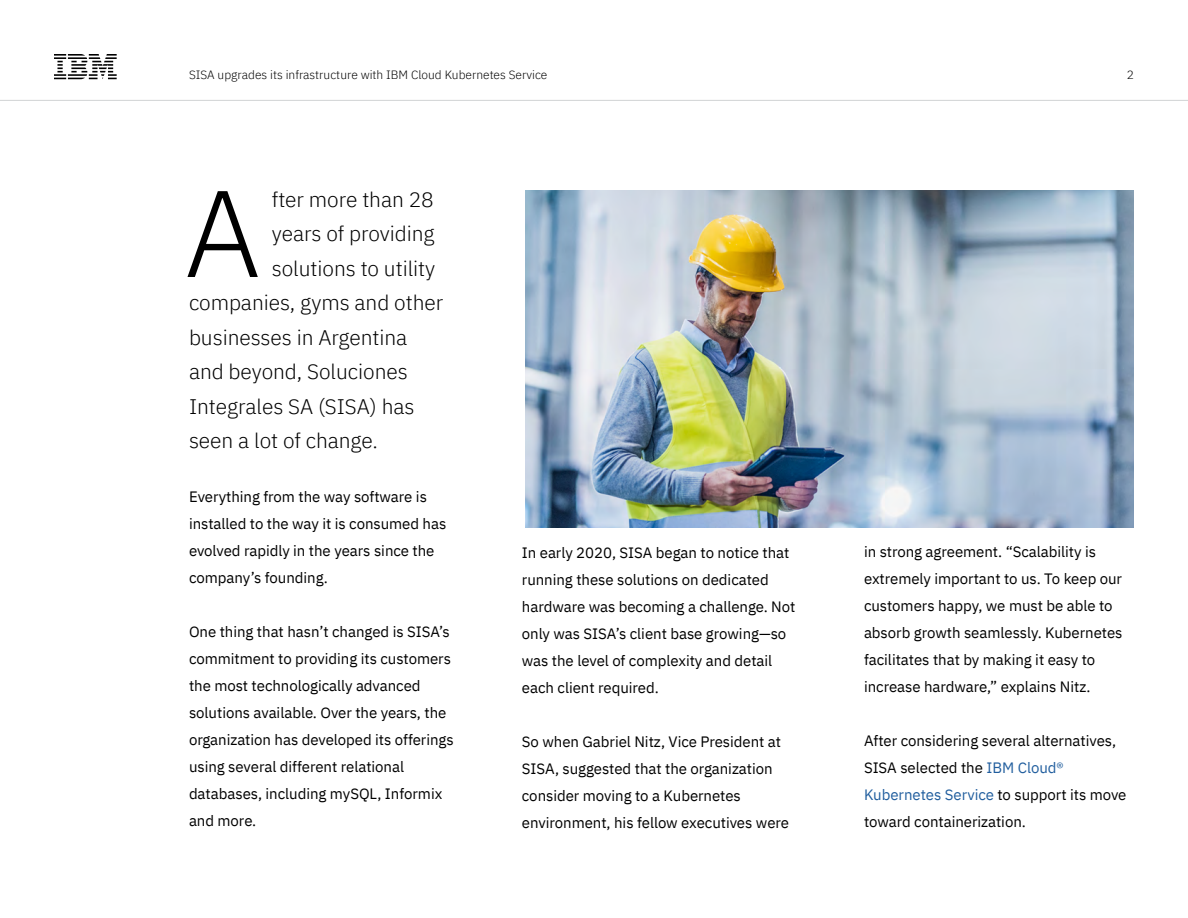
<style>
.page{position:relative;width:1188px;height:918px;background:#fff}
.page>*{position:absolute;margin:0;border:0;box-sizing:border-box;transform-origin:0 0}
.t1{font:300 123px "IBM Plex Sans";color:#000}
.t2{font:300 21px "IBM Plex Sans";letter-spacing:-.005em;color:#000}
.t3{font:15px/27px "IBM Plex Sans";letter-spacing:-.005em;color:#000}
.t4{font:300 12px "IBM Plex Sans";color:#000101}
.s1{color:#215e9e}
</style>
<div class="page">
<hr style="left:0;top:100px;width:1188px;height:1px;background:#d1d3d4">
<svg style="left:54px;top:54px;width:63px;height:25px"></svg>
<img style="left:525px;top:190px;width:609px;height:337px">
<p class="t4" style="left:189px;top:66px;width:360px">SISA upgrades its infrastructure with IBM Cloud Kubernetes Service</p>
<p class="t4" style="left:1127px;top:66px;width:9px">2</p>
<h1 class="t1" style="left:184px;top:141px;width:78px">A</h1>
<h2 class="t2" style="left:272px;top:184px;width:163px">fter more than 28</h2>
<h2 class="t2" style="left:272px;top:218px;width:164px">years of providing</h2>
<h2 class="t2" style="left:272px;top:253px;width:165px">solutions to utility</h2>
<h2 class="t2" style="left:189px;top:287px;width:256px">companies, gyms and other</h2>
<h2 class="t2" style="left:189px;top:322px;width:220px">businesses in Argentina</h2>
<h2 class="t2" style="left:189px;top:356px;width:220px">and beyond, Soluciones</h2>
<h2 class="t2" style="left:189px;top:391px;width:227px">Integrales SA (SISA) has</h2>
<h2 class="t2" style="left:189px;top:425px;width:190px">seen a lot of change.</h2>
<p class="t3" style="left:189px;top:482px;width:259px">Everything from the way software is installed to the way it is consumed has evolved rapidly in the years since the company’s founding.</p>
<p class="t3" style="left:189px;top:617px;width:266px">One thing that hasn’t changed is SISA’s commitment to providing its customers the most technologically advanced solutions available. Over the years, the organization has developed its offerings using several different relational databases, including mySQL, Informix and more.</p>
<p class="t3" style="left:522px;top:538px;width:275px">In early 2020, SISA began to notice that running these solutions on dedicated hardware was becoming a challenge. Not only was SISA’s client base growing—so was the level of complexity and detail each client required.</p>
<p class="t3" style="left:522px;top:727px;width:269px">So when Gabriel Nitz, Vice President at SISA, suggested that the organization consider moving to a Kubernetes environment, his fellow executives were</p>
<p class="t3" style="left:864px;top:537px;width:260px">in strong agreement. “Scalability is extremely important to us. To keep our customers happy, we must be able to absorb growth seamlessly. Kubernetes facilitates that by making it easy to increase hardware,” explains Nitz.</p>
<p class="t3" style="left:864px;top:726px;width:264px">After considering several alternatives, SISA selected the <span class="s1">IBM Cloud® Kubernetes Service</span> to support its move toward containerization.</p>
</div>
